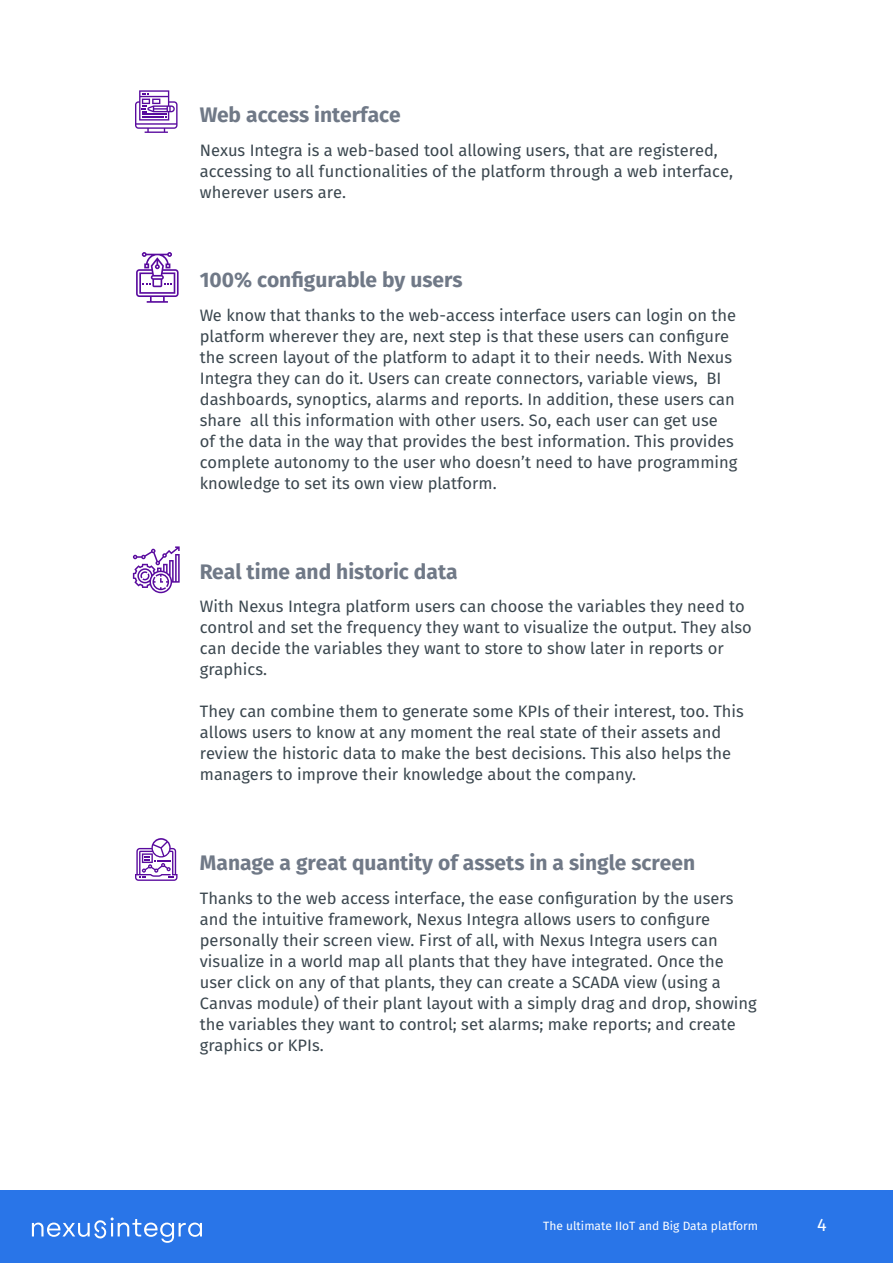
<style>
.page{position:relative;width:893px;height:1263px;background:#fff}
.page>*{position:absolute;margin:0;border:0;box-sizing:border-box;transform-origin:0 0}
.t1{font:700 21px "Fira Sans";color:#707987}
.t2{font:18px "Fira Sans";color:#fff}
.t3{font:16.5px/21px "Fira Sans";color:#3b474f}
.t4{font:12px "Fira Sans";color:#fff}
</style>
<div class="page">
<svg style="left:135px;top:90px;width:43px;height:43px"></svg>
<hr style="left:142px;top:116px;width:22px;height:2px;background:#590a9e">
<svg style="left:136px;top:252px;width:43px;height:51px"></svg>
<svg style="left:133px;top:546px;width:47px;height:47px"></svg>
<svg style="left:135px;top:838px;width:43px;height:43px"></svg>
<div style="left:0;top:1191px;width:893px;height:72px;background:#2975e8"></div>
<svg style="left:32px;top:1217px;width:170px;height:26px"></svg>
<p class="t1" style="left:200px;top:100px;width:202px">Web access interface</p>
<p class="t3" style="left:200px;top:140px;width:535px">Nexus Integra is a web-based tool allowing users, that are registered, accessing to all functionalities of the platform through a web interface, wherever users are.</p>
<p class="t1" style="left:200px;top:265px;width:264px">100% configurable by users</p>
<p class="t3" style="left:200px;top:305px;width:539px">We know that thanks to the web-access interface users can login on the platform wherever they are, next step is that these users can configure the screen layout of the platform to adapt it to their needs. With Nexus Integra they can do it. Users can create connectors, variable views, BI dashboards, synoptics, alarms and reports. In addition, these users can share all this information with other users. So, each user can get use<br>of the data in the way that provides the best information. This provides complete autonomy to the user who doesn’t need to have programming knowledge to set its own view platform.</p>
<p class="t1" style="left:200px;top:557px;width:259px">Real time and historic data</p>
<p class="t3" style="left:200px;top:596px;width:553px">With Nexus Integra platform users can choose the variables they need to control and set the frequency they want to visualize the output. They also can decide the variables they want to store to show later in reports or graphics.</p>
<p class="t3" style="left:200px;top:701px;width:546px">They can combine them to generate some KPIs of their interest, too. This allows users to know at any moment the real state of their assets and review the historic data to make the best decisions. This also helps the managers to improve their knowledge about the company.</p>
<p class="t1" style="left:200px;top:848px;width:497px">Manage a great quantity of assets in a single screen</p>
<p class="t3" style="left:200px;top:887px;width:558px">Thanks to the web access interface, the ease configuration by the users and the intuitive framework, Nexus Integra allows users to configure personally their screen view. First of all, with Nexus Integra users can visualize in a world map all plants that they have integrated. Once the user click on any of that plants, they can create a SCADA view (using a Canvas module) of their plant layout with a simply drag and drop, showing the variables they want to control; set alarms; make reports; and create graphics or KPIs.</p>
<p class="t4" style="left:543px;top:1217px;width:217px">The ultimate IIoT and Big Data platform</p>
<p class="t2" style="left:817px;top:1212px;width:11px">4</p>
</div>
